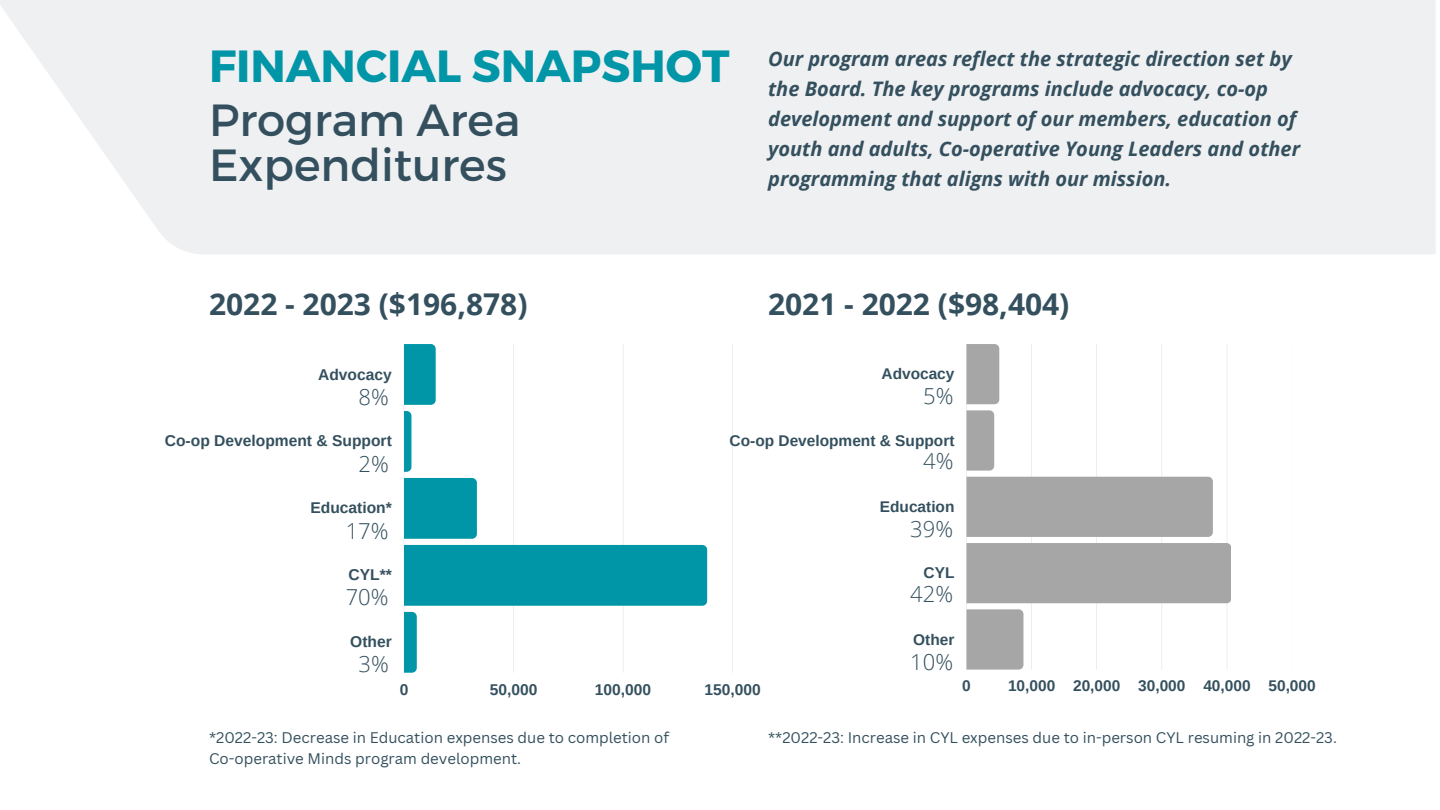
<style>
.page{position:relative;width:1440px;height:810px;background:#fff}
.page>*{position:absolute;margin:0;border:0;box-sizing:border-box;transform-origin:0 0}
.t1{font:45px/45px "Montserrat";color:#34505e}
.t2{font:700 45px "Montserrat";color:#0096a7}
.t3{font:700 30px "Open Sans";color:#34505e}
.t4{font:300 22px "Open Sans";color:#34505e}
.t5{font:italic 700 20px/30px "Open Sans";color:#34505e}
.t6{font:700 15.6px "Arimo";color:#34505e}
.t7{font:700 15.5px "Arimo";color:#34505e}
.t8{font:15px "Canva Sans";color:#34505e}
</style>
<div class="page">
<svg style="left:966px;top:344px;width:262px;height:326px"></svg>
<div style="left:967px;top:344px;width:32px;height:60px;background:#a6a6a6"></div>
<div style="left:967px;top:410px;width:27px;height:61px;background:#a6a6a6"></div>
<svg style="left:1208px;top:477px;width:5px;height:60px"></svg>
<div style="left:967px;top:543px;width:264px;height:60px;background:#a6a6a6"></div>
<div style="left:967px;top:609px;width:56px;height:61px;background:#a6a6a6"></div>
<div style="left:0;top:0;width:1436px;height:254px;background:#eff0f2"></div>
<svg style="left:404px;top:344px;width:329px;height:329px"></svg>
<div style="left:404px;top:344px;width:32px;height:61px;background:#0096a7"></div>
<svg style="left:404px;top:411px;width:7px;height:61px"></svg>
<div style="left:404px;top:478px;width:73px;height:61px;background:#0096a7"></div>
<div style="left:404px;top:545px;width:303px;height:61px;background:#0096a7"></div>
<svg style="left:404px;top:612px;width:13px;height:61px"></svg>
<p class="t2" style="left:209px;top:37px;width:522px">FINANCIAL SNAPSHOT</p>
<p class="t1" style="left:209px;top:96px;width:313px">Program Area<br>Expenditures</p>
<p class="t5" style="left:768px;top:43px;width:534px">Our program areas reflect the strategic direction set by the Board. The key programs include advocacy, co-op development and support of our members, education of youth and adults, Co-operative Young Leaders and other programming that aligns with our mission.</p>
<p class="t3" style="left:209px;top:283px;width:320px">2022 - 2023 ($196,878)</p>
<p class="t3" style="left:768px;top:283px;width:303px">2021 - 2022 ($98,404)</p>
<p class="t6" style="left:318px;top:365px;width:75px">Advocacy</p>
<p class="t7" style="left:882px;top:365px;width:74px">Advocacy</p>
<p class="t4" style="left:359px;top:382px;width:32px">8%</p>
<p class="t4" style="left:923px;top:380px;width:32px">5%</p>
<p class="t6" style="left:165px;top:432px;width:229px">Co-op Development &amp; Support</p>
<p class="t7" style="left:730px;top:431px;width:226px">Co-op Development &amp; Support</p>
<p class="t4" style="left:359px;top:448px;width:32px">2%</p>
<p class="t4" style="left:923px;top:446px;width:32px">4%</p>
<p class="t6" style="left:310px;top:499px;width:83px">Education*</p>
<p class="t7" style="left:880px;top:498px;width:76px">Education</p>
<p class="t4" style="left:346px;top:516px;width:44px">17%</p>
<p class="t4" style="left:910px;top:514px;width:44px">39%</p>
<p class="t6" style="left:349px;top:566px;width:45px">CYL**</p>
<p class="t7" style="left:924px;top:564px;width:32px">CYL</p>
<p class="t4" style="left:346px;top:582px;width:44px">70%</p>
<p class="t4" style="left:910px;top:579px;width:44px">42%</p>
<p class="t6" style="left:350px;top:633px;width:43px">Other</p>
<p class="t7" style="left:913px;top:630px;width:43px">Other</p>
<p class="t4" style="left:359px;top:648px;width:32px">3%</p>
<p class="t4" style="left:910px;top:647px;width:44px">10%</p>
<p class="t6" style="left:400px;top:681px;width:10px">0</p>
<p class="t6" style="left:490px;top:681px;width:49px">50,000</p>
<p class="t6" style="left:595px;top:681px;width:58px">100,000</p>
<p class="t6" style="left:704px;top:681px;width:58px">150,000</p>
<p class="t7" style="left:962px;top:677px;width:10px">0</p>
<p class="t7" style="left:1008px;top:677px;width:49px">10,000</p>
<p class="t7" style="left:1073px;top:677px;width:49px">20,000</p>
<p class="t7" style="left:1138px;top:677px;width:49px">30,000</p>
<p class="t7" style="left:1203px;top:677px;width:49px">40,000</p>
<p class="t7" style="left:1268px;top:677px;width:49px">50,000</p>
<p class="t8" style="left:209px;top:727px;width:462px">*2022-23: Decrease in Education expenses due to completion of</p>
<p class="t8" style="left:209px;top:748px;width:314px">Co-operative Minds program development.</p>
<p class="t8" style="left:768px;top:727px;width:570px">**2022-23: Increase in CYL expenses due to in-person CYL resuming in 2022-23.</p>
</div>
